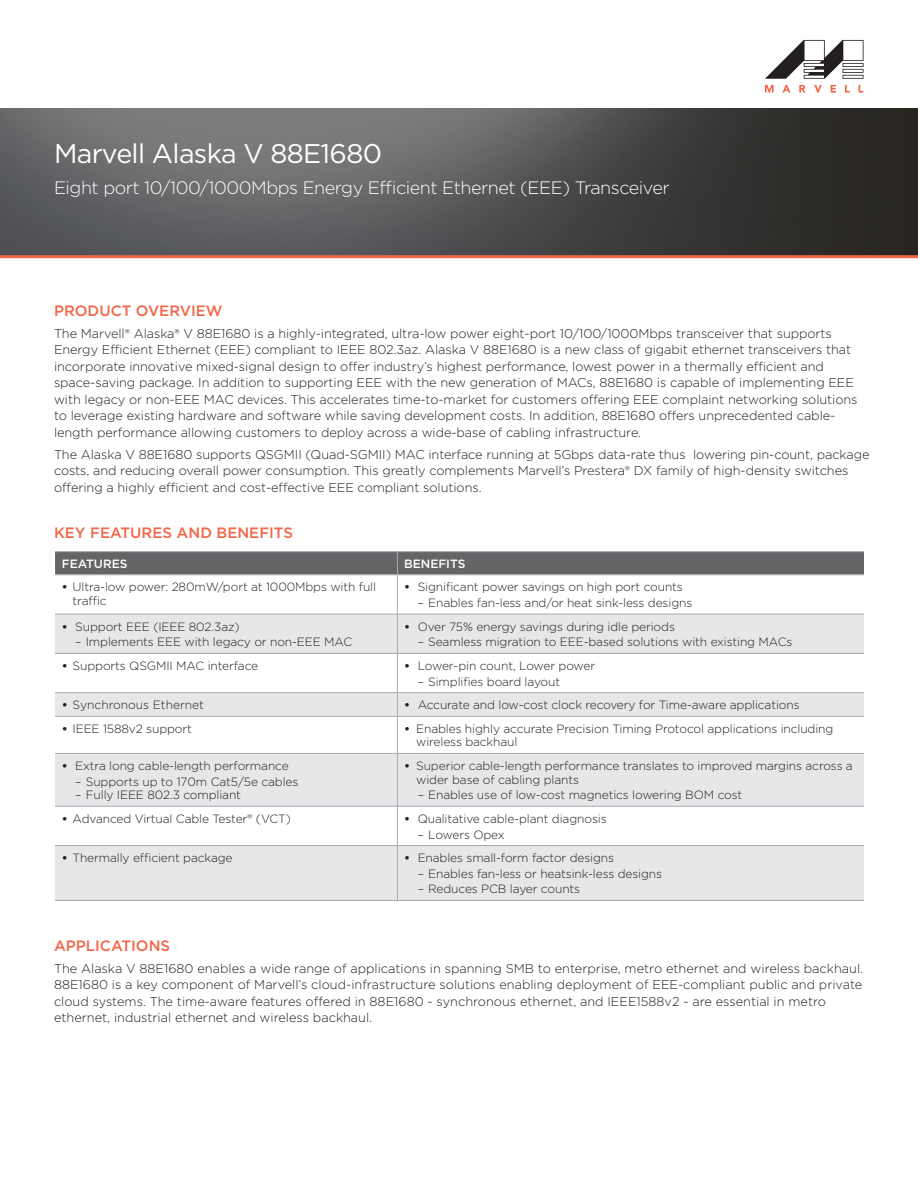
<style>
.page{position:relative;width:918px;height:1188px;background:#fff}
.page>*{position:absolute;margin:0;border:0;box-sizing:border-box;transform-origin:0 0}
.t1{font:27px "Gotham";letter-spacing:-.025em;color:#fff}
.t2{font:300 18px "Gotham";letter-spacing:-.025em;color:#fff}
.t3{font:500 15px "Gotham";color:#f26648}
.t4{font:300 12.75px/16.5px "Gotham";letter-spacing:-.005em;color:#231f20}
.t5{font:300 12px/13.5px "Gotham";letter-spacing:-.01em;color:#231f20}
.t6{font:500 12px "Gotham";color:#fff}
.s1{font-weight:700}
.s2{font-size:12.75px}
</style>
<div class="page">
<img style="left:0;top:108px;width:918px;height:147px">
<hr style="left:0;top:255px;width:918px;height:3px;background:#f26648">
<svg style="left:765px;top:85px;width:9px;height:8px"></svg>
<svg style="left:782px;top:85px;width:8px;height:8px"></svg>
<svg style="left:799px;top:85px;width:6px;height:8px"></svg>
<svg style="left:814px;top:85px;width:8px;height:8px"></svg>
<svg style="left:831px;top:85px;width:5px;height:8px"></svg>
<svg style="left:845px;top:85px;width:5px;height:8px"></svg>
<svg style="left:859px;top:85px;width:4px;height:8px"></svg>
<svg style="left:765px;top:40px;width:99px;height:39px"></svg>
<svg style="left:55px;top:575px;width:809px;height:39px"></svg>
<svg style="left:55px;top:615px;width:809px;height:285px;fill:#e6e7e9"></svg>
<hr style="left:55px;top:614px;width:342px;height:1px;background:#a8a9ad">
<hr style="left:397px;top:614px;width:467px;height:1px;background:#a8a9ad">
<hr style="left:55px;top:653px;width:342px;height:1px;background:#a8a9ad">
<hr style="left:397px;top:653px;width:467px;height:1px;background:#a8a9ad">
<hr style="left:55px;top:692px;width:342px;height:1px;background:#a8a9ad">
<hr style="left:397px;top:692px;width:467px;height:1px;background:#a8a9ad">
<hr style="left:55px;top:716px;width:342px;height:1px;background:#a8a9ad">
<hr style="left:397px;top:716px;width:467px;height:1px;background:#a8a9ad">
<hr style="left:55px;top:753px;width:342px;height:1px;background:#a8a9ad">
<hr style="left:397px;top:753px;width:467px;height:1px;background:#a8a9ad">
<hr style="left:55px;top:806px;width:342px;height:1px;background:#a8a9ad">
<hr style="left:397px;top:806px;width:467px;height:1px;background:#a8a9ad">
<hr style="left:55px;top:845px;width:342px;height:1px;background:#a8a9ad">
<hr style="left:397px;top:845px;width:467px;height:1px;background:#a8a9ad">
<hr style="left:55px;top:900px;width:342px;height:1px;background:#a8a9ad">
<hr style="left:397px;top:900px;width:467px;height:1px;background:#a8a9ad">
<hr style="left:55px;top:551px;width:342px;height:1px;background:#a8a9ad">
<hr style="left:397px;top:551px;width:467px;height:1px;background:#a8a9ad">
<div style="left:55px;top:552px;width:809px;height:22px;background:#656568"></div>
<hr style="left:55px;top:574px;width:342px;height:1px;background:#a8a9ad">
<hr style="left:397px;top:574px;width:467px;height:1px;background:#a8a9ad">
<hr style="left:397px;top:575px;width:1px;height:39px;background:#a8a9ad">
<hr style="left:397px;top:614px;width:1px;height:39px;background:#a8a9ad">
<hr style="left:397px;top:654px;width:1px;height:38px;background:#a8a9ad">
<svg style="left:397px;top:693px;width:1px;height:23px"></svg>
<hr style="left:397px;top:717px;width:1px;height:36px;background:#a8a9ad">
<hr style="left:397px;top:754px;width:1px;height:52px;background:#a8a9ad">
<hr style="left:397px;top:807px;width:1px;height:38px;background:#a8a9ad">
<hr style="left:397px;top:846px;width:1px;height:54px;background:#a8a9ad">
<h1 class="t1" style="left:54px;top:137px;width:330px">Marvell Alaska V 88E1680</h1>
<h2 class="t2" style="left:54px;top:177px;width:617px">Eight port 10/100/1000Mbps Energy Efficient Ethernet (EEE) Transceiver</h2>
<p class="t3" style="left:54px;top:301px;width:170px">PRODUCT OVERVIEW</p>
<p class="t4" style="left:54px;top:325px;width:805px">The Marvell® Alaska® V 88E1680 is a highly-integrated, ultra-low power eight-port 10/100/1000Mbps transceiver that supports Energy Efficient Ethernet (EEE) compliant to IEEE 802.3az. Alaska V 88E1680 is a new class of gigabit ethernet transceivers that incorporate innovative mixed-signal design to offer industry’s highest performance, lowest power in a thermally efficient and space-saving package. In addition to supporting EEE with the new generation of MACs, 88E1680 is capable of implementing EEE with legacy or non-EEE MAC devices. This accelerates time-to-market for customers offering EEE complaint networking solutions to leverage existing hardware and software while saving development costs. In addition, 88E1680 offers unprecedented cable&shy;length performance allowing customers to deploy across a wide-base of cabling infrastructure.</p>
<p class="t4" style="left:54px;top:446px;width:817px">The Alaska V 88E1680 supports QSGMII (Quad-SGMII) MAC interface running at 5Gbps data-rate thus lowering pin-count, package costs, and reducing overall power consumption. This greatly complements Marvell’s Prestera® DX family of high-density switches offering a highly efficient and cost-effective EEE compliant solutions.</p>
<p class="t3" style="left:54px;top:524px;width:241px">KEY FEATURES AND BENEFITS</p>
<p class="t6" style="left:62px;top:556px;width:67px">FEATURES</p>
<p class="t6" style="left:404px;top:556px;width:63px">BENEFITS</p>
<p class="t5" style="left:73px;top:580px;width:305px;text-indent:-11px"><span class="s1">•</span> Ultra-low power: 280mW/port at 1000Mbps with full traffic</p>
<p class="t5" style="left:404px;top:580px;width:280px"><span class="s1">•</span> Significant power savings on high port counts</p>
<p class="t5" style="left:418px;top:596px;width:276px">– Enables fan-less and/or heat sink-less designs</p>
<p class="t5" style="left:62px;top:620px;width:179px"><span class="s1">•</span> Support EEE (IEEE 802.3az)</p>
<p class="t5" style="left:75px;top:635px;width:278px">– Implements EEE with legacy or non-EEE MAC</p>
<p class="t5" style="left:404px;top:620px;width:272px"><span class="s1">•</span> Over 75% energy savings during idle periods</p>
<p class="t5" style="left:418px;top:635px;width:376px">– Seamless migration to EEE-based solutions with existing MACs</p>
<p class="t5" style="left:62px;top:659px;width:198px"><span class="s1">•</span> Supports QSGMII MAC interface</p>
<p class="t5" style="left:404px;top:659px;width:193px"><span class="s1">•</span> Lower-pin count, Lower power</p>
<p class="t5" style="left:418px;top:675px;width:144px">– Simplifies board layout</p>
<p class="t5" style="left:62px;top:698px;width:144px"><span class="s1">•</span> Synchronous Ethernet</p>
<p class="t5" style="left:404px;top:698px;width:397px"><span class="s1">•</span> Accurate and low-cost clock recovery for Time-aware applications</p>
<p class="t5" style="left:62px;top:722px;width:132px"><span class="s1">•</span> IEEE 1588v2 support</p>
<p class="t5" style="left:416px;top:722px;width:419px;text-indent:-12px"><span class="s1">•</span> Enables highly accurate Precision Timing Protocol applications including wireless backhaul</p>
<p class="t5" style="left:62px;top:759px;width:228px"><span class="s1">•</span> Extra long cable-length performance</p>
<p class="t5" style="left:75px;top:775px;width:225px">– Supports up to 170m Cat5/5e cables</p>
<p class="t5" style="left:75px;top:788px;width:167px">– Fully IEEE 802.3 compliant</p>
<p class="t5" style="left:416px;top:759px;width:438px;text-indent:-12px"><span class="s1">•</span> Superior cable-length performance translates to improved margins across a wider base of cabling plants</p>
<p class="t5" style="left:418px;top:788px;width:326px">– Enables use of low-cost magnetics lowering BOM cost</p>
<p class="t5" style="left:62px;top:812px;width:231px"><span class="s1">•</span> Advanced Virtual Cable Tester<span class="s2">®</span> (VCT)</p>
<p class="t5" style="left:404px;top:812px;width:204px"><span class="s1">•</span> Qualitative cable-plant diagnosis</p>
<p class="t5" style="left:418px;top:827px;width:88px">– Lowers Opex</p>
<p class="t5" style="left:62px;top:851px;width:172px"><span class="s1">•</span> Thermally efficient package</p>
<p class="t5" style="left:404px;top:851px;width:211px"><span class="s1">•</span> Enables small-form factor designs</p>
<p class="t5" style="left:418px;top:867px;width:246px">– Enables fan-less or heatsink-less designs</p>
<p class="t5" style="left:418px;top:882px;width:164px">– Reduces PCB layer counts</p>
<p class="t3" style="left:54px;top:936px;width:118px">APPLICATIONS</p>
<p class="t4" style="left:54px;top:960px;width:811px">The Alaska V 88E1680 enables a wide range of applications in spanning SMB to enterprise, metro ethernet and wireless backhaul.<br>88E1680 is a key component of Marvell’s cloud-infrastructure solutions enabling deployment of EEE-compliant public and private cloud systems. The time-aware features offered in 88E1680 - synchronous ethernet, and IEEE1588v2 - are essential in metro ethernet, industrial ethernet and wireless backhaul.</p>
</div>
